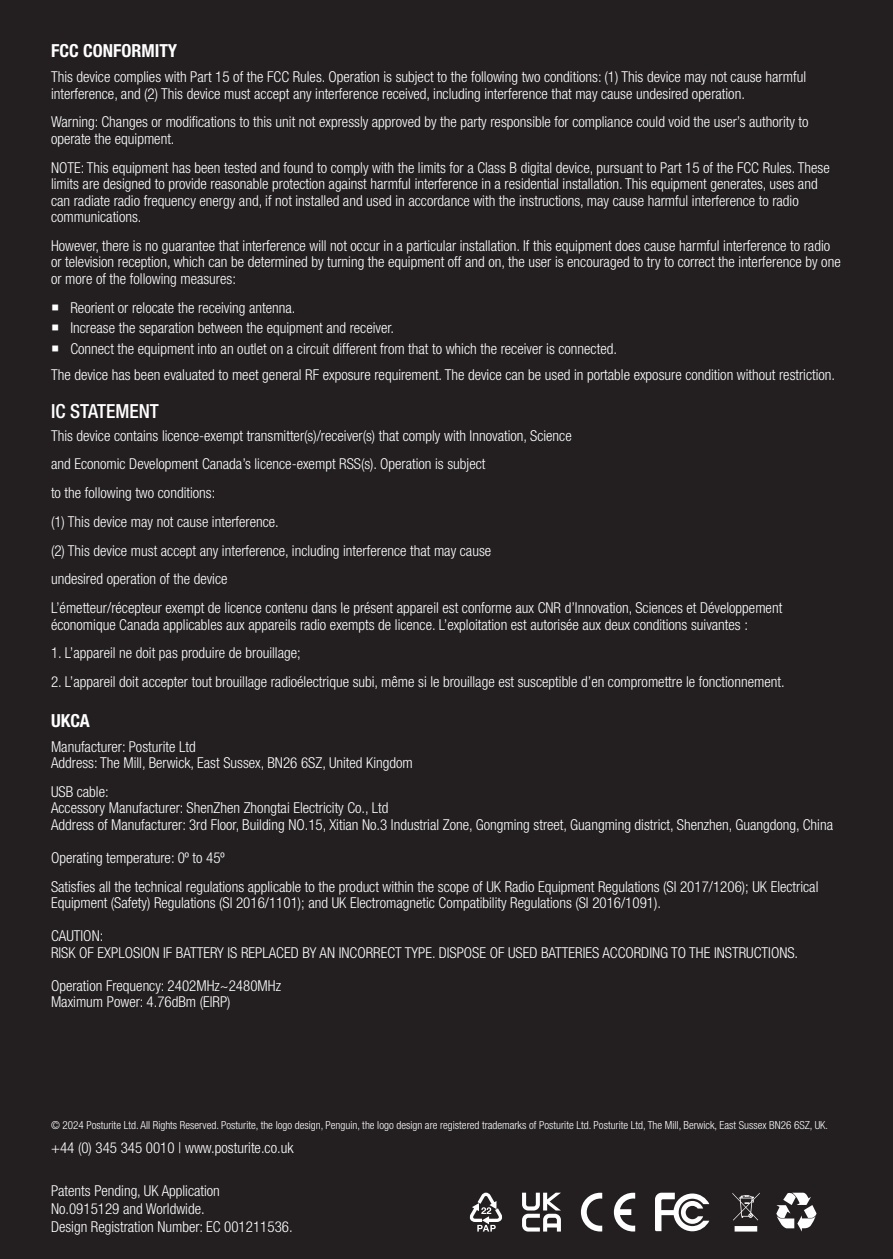
<style>
.page{position:relative;width:893px;height:1259px;background:#231f20}
.page>*{position:absolute;margin:0;border:0;box-sizing:border-box;transform-origin:0 0}
.Section_Title{font:500 condensed 19.5px "Helvetica Neue LT Std";color:#fff}
.h1_body{font:700 condensed 18px "Helvetica Neue LT Std";color:#fff}
.Warning{font:300 condensed 15px/16.5px "Helvetica Neue LT Std";color:#fff}
.Paragraph_Style_1{font:300 condensed 15px "Helvetica Neue LT Std";color:#fff}
.t1{font:300 condensed 11.1px "Helvetica Neue LT Std";color:#fff}
.s1{font-size:10.5px}
</style>
<div class="page">
<svg style="left:581px;top:1192px;width:21px;height:39px"></svg>
<svg style="left:614px;top:1192px;width:21px;height:39px"></svg>
<svg style="left:655px;top:1192px;width:54px;height:39px"></svg>
<svg style="left:776px;top:1192px;width:40px;height:39px"></svg>
<svg style="left:732px;top:1192px;width:28px;height:39px"></svg>
<svg style="left:522px;top:1192px;width:39px;height:39px"></svg>
<svg style="left:469px;top:1192px;width:33px;height:39px"></svg>
<p class="h1_body" style="left:51px;top:40px;width:128px">FCC CONFORMITY</p>
<p class="Warning" style="left:51px;top:68px;width:757px">This device complies with Part 15 of the FCC Rules. Operation is subject to the following two conditions: (1) This device may not cause harmful interference, and (2) This device must accept any interference received, including interference that may cause undesired operation.</p>
<p class="Warning" style="left:51px;top:114px;width:759px">Warning: Changes or modifications to this unit not expressly approved by the party responsible for compliance could void the user’s authority to operate the equipment.</p>
<p class="Warning" style="left:51px;top:159px;width:780px">NOTE: This equipment has been tested and found to comply with the limits for a Class B digital device, pursuant to Part 15 of the FCC Rules. These limits are designed to provide reasonable protection against harmful interference in a residential installation. This equipment generates, uses and can radiate radio frequency energy and, if not installed and used in accordance with the instructions, may cause harmful interference to radio communications.</p>
<p class="Warning" style="left:51px;top:237px;width:791px">However, there is no guarantee that interference will not occur in a particular installation. If this equipment does cause harmful interference to radio or television reception, which can be determined by turning the equipment off and on, the user is encouraged to try to correct the interference by one or more of the following measures:</p>
<p class="Warning" style="left:70px;top:299px;width:227px">Reorient or relocate the receiving antenna.</p>
<p class="Warning" style="left:70px;top:320px;width:325px">Increase the separation between the equipment and receiver.</p>
<p class="Warning" style="left:70px;top:340px;width:548px">Connect the equipment into an outlet on a circuit different from that to which the receiver is connected.</p>
<p class="Paragraph_Style_1" style="left:51px;top:366px;width:786px">The device has been evaluated to meet general RF exposure requirement. The device can be used in portable exposure condition without restriction.</p>
<p class="Section_Title" style="left:51px;top:399px;width:109px">IC STATEMENT</p>
<p class="Warning" style="left:51px;top:427px;width:522px">This device contains licence-exempt transmitter(s)/receiver(s) that comply with Innovation, Science</p>
<p class="Warning" style="left:51px;top:456px;width:436px">and Economic Development Canada’s licence-exempt RSS(s). Operation is subject</p>
<p class="Warning" style="left:51px;top:484px;width:166px">to the following two conditions:</p>
<p class="Warning" style="left:51px;top:513px;width:229px">(1) This device may not cause interference.</p>
<p class="Warning" style="left:51px;top:542px;width:442px">(2) This device must accept any interference, including interference that may cause</p>
<p class="Warning" style="left:51px;top:570px;width:178px">undesired operation of the device</p>
<p class="Warning" style="left:51px;top:599px;width:733px">L’émetteur/récepteur exempt de licence contenu dans le présent appareil est conforme aux CNR d’Innovation, Sciences et Développement économique Canada applicables aux appareils radio exempts de licence. L’exploitation est autorisée aux deux conditions suivantes :</p>
<p class="Warning" style="left:51px;top:644px;width:251px">1. L’appareil ne doit pas produire de brouillage;</p>
<p class="Warning" style="left:51px;top:673px;width:735px">2. L’appareil doit accepter tout brouillage radioélectrique subi, même si le brouillage est susceptible d’en compromettre le fonctionnement.</p>
<p class="h1_body" style="left:51px;top:709px;width:40px">UKCA</p>
<p class="Warning" style="left:51px;top:738px;width:363px">Manufacturer: Posturite Ltd<br>Address: The Mill, Berwick, East Sussex, BN26 6SZ, United Kingdom</p>
<p class="Warning" style="left:51px;top:783px;width:783px">USB cable:<br>Accessory Manufacturer: ShenZhen Zhongtai Electricity Co., Ltd<br>Address of Manufacturer: 3rd Floor, Building NO.15, Xitian No.3 Industrial Zone, Gongming street, Guangming district, Shenzhen, Guangdong, China</p>
<p class="Warning" style="left:51px;top:849px;width:175px">Operating temperature: 0º to 45º</p>
<p class="Warning" style="left:51px;top:878px;width:769px">Satisfies all the technical regulations applicable to the product within the scope of UK Radio Equipment Regulations (SI 2017/1206); UK Electrical<br>Equipment (Safety) Regulations (SI 2016/1101); and UK Electromagnetic Compatibility Regulations (SI 2016/1091).</p>
<p class="Warning" style="left:51px;top:927px;width:749px">CAUTION:<br>RISK OF EXPLOSION IF BATTERY IS REPLACED BY AN INCORRECT TYPE. DISPOSE OF USED BATTERIES ACCORDING TO THE INSTRUCTIONS.</p>
<p class="Warning" style="left:51px;top:977px;width:231px">Operation Frequency: 2402MHz~2480MHz<br>Maximum Power: 4.76dBm (EIRP)</p>
<p class="t1" style="left:51px;top:1118px;width:779px">© 2024 Posturite Ltd. All Rights Reserved. Posturite, the logo design, Penguin, the logo design are registered trademarks of Posturite Ltd. Posturite Ltd, The Mill, Berwick, East Sussex BN26 6SZ, UK<span class="s1">.</span></p>
<p class="Warning" style="left:51px;top:1139px;width:244px">+44 (0) 345 345 0010 | www.posturite.co.uk</p>
<p class="Warning" style="left:51px;top:1181px;width:243px;line-height:18px">Patents Pending, UK Application<br>No.0915129 and Worldwide.<br>Design Registration Number: EC 001211536.</p>
</div>
